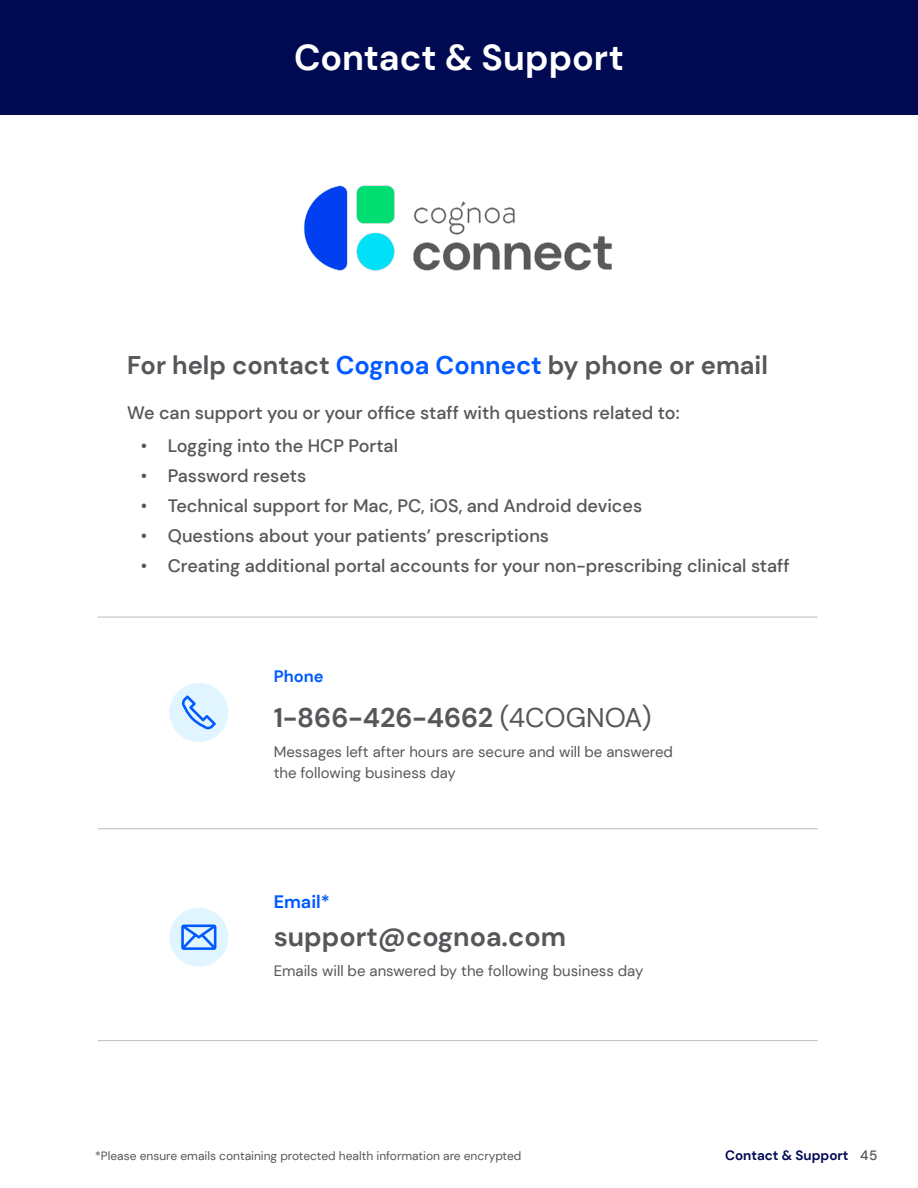
<style>
.page{position:relative;width:918px;height:1188px;background:#fff}
.page>*{position:absolute;margin:0;border:0;box-sizing:border-box;transform-origin:0 0}
.Subhead{font:700 36px "DM Sans";color:#fff}
.t1{font:700 27px "DM Sans";color:#57575b}
.t2{font:700 25.5px "DM Sans";color:#57575b}
.t3{font:500 18px "DM Sans";color:#57575b}
.t4{font:700 18px "DM Sans";color:#005aff}
.t5{font:700 16.5px "DM Sans";color:#005aff}
.t6{font:15px "DM Sans";color:#57575b}
.t7{font:700 13.5px "DM Sans";color:#000a53}
.t8{font:12px "DM Sans";color:#57575b}
.s1{color:#005aff}
.s2{font-weight:400}
.s3{font-weight:500;color:#57575b}
</style>
<div class="page">
<div style="left:0;top:0;width:918px;height:114px;background:#000a53"></div>
<img style="left:304px;top:185px;width:308px;height:86px">
<hr style="left:98px;top:1040px;width:720px;height:1px;background:#bcbeb8">
<hr style="left:98px;top:828px;width:720px;height:1px;background:#bcbeb8">
<hr style="left:98px;top:617px;width:720px;height:1px;background:#bcbeb8">
<div style="left:169px;top:683px;width:59px;height:59px;background:#e0f5ff;border-radius:50%"></div>
<svg style="left:182px;top:695px;width:34px;height:34px"></svg>
<div style="left:169px;top:908px;width:59px;height:59px;background:#e0f5ff;border-radius:50%"></div>
<svg style="left:181px;top:925px;width:35px;height:25px"></svg>
<p class="Subhead" style="left:294px;top:35px;width:332px">Contact &amp; Support</p>
<p class="t2" style="left:127px;top:349px;width:642px">For help contact <span class="s1">Cognoa Connect</span> by phone or email</p>
<p class="t3" style="left:127px;top:401px;width:554px">We can support you or your office staff with questions related to:</p>
<p class="t3" style="left:141px;top:434px;width:259px"><span class="s2">•</span> Logging into the HCP Portal</p>
<p class="t3" style="left:141px;top:464px;width:167px"><span class="s2">•</span> Password resets</p>
<p class="t3" style="left:141px;top:494px;width:503px"><span class="s2">•</span> Technical support for Mac, PC, iOS, and Android devices</p>
<p class="t3" style="left:141px;top:524px;width:410px"><span class="s2">•</span> Questions about your patients’ prescriptions</p>
<p class="t3" style="left:141px;top:554px;width:651px"><span class="s2">•</span> Creating additional portal accounts for your non-prescribing clinical staff</p>
<p class="t5" style="left:274px;top:666px;width:51px">Phone</p>
<p class="t1" style="left:274px;top:700px;width:379px">1-866-426-4662 <span class="s2">(4COGNOA)</span></p>
<p class="t6" style="left:274px;top:742px;width:401px">Messages left after hours are secure and will be answered</p>
<p class="t6" style="left:274px;top:763px;width:184px">the following business day</p>
<p class="t4" style="left:274px;top:891px;width:58px">Email*</p>
<p class="t1" style="left:274px;top:919px;width:294px">support@cognoa.com</p>
<p class="t6" style="left:274px;top:961px;width:371px">Emails will be answered by the following business day</p>
<p class="t8" style="left:95px;top:1149px;width:428px">*Please ensure emails containing protected health information are encrypted</p>
<p class="t7" style="left:725px;top:1147px;width:154px">Contact &amp; Support <span class="s3">45</span></p>
</div>
